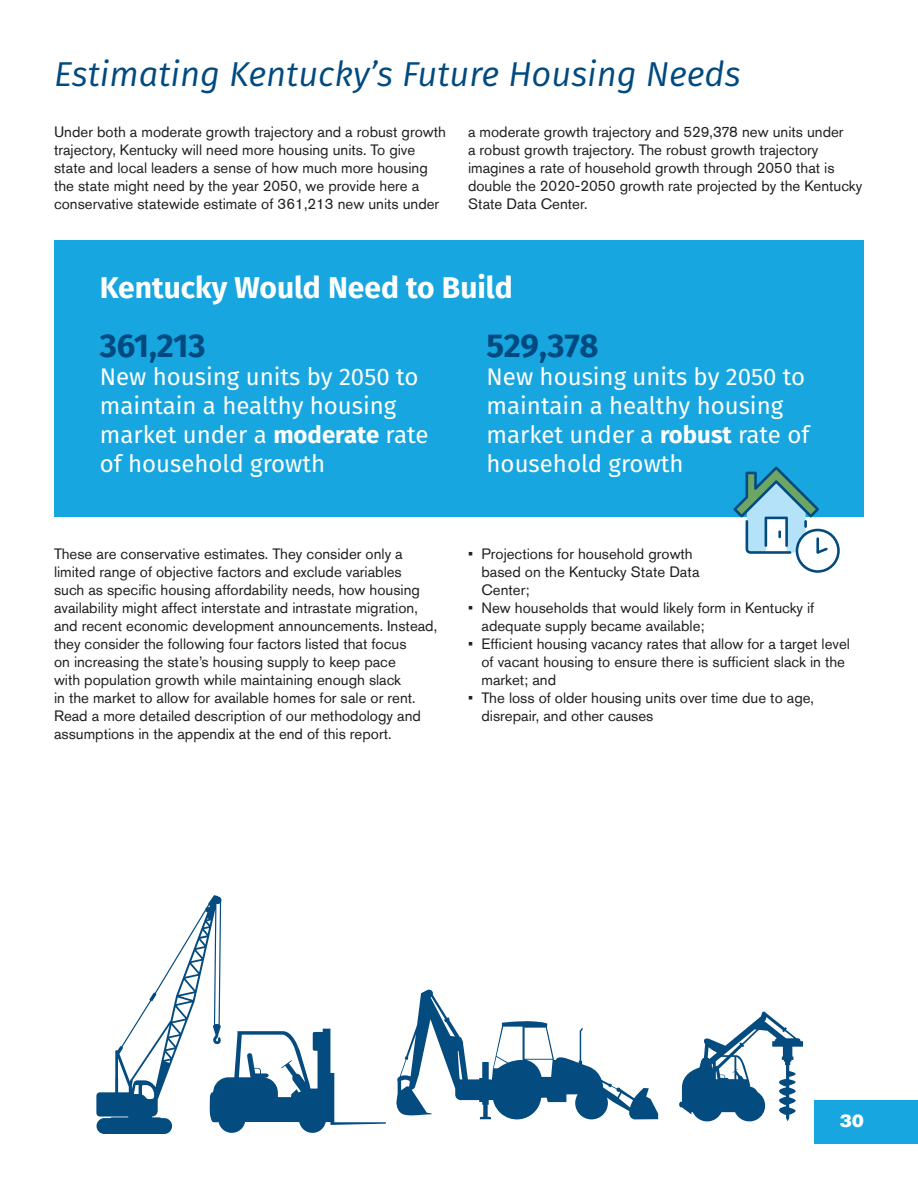
<style>
.page{position:relative;width:918px;height:1188px;background:#fff}
.page>*{position:absolute;margin:0;border:0;box-sizing:border-box;transform-origin:0 0}
.t1{font:italic 34.5px "Fira Sans";color:#004a7f}
.t2{font:700 33px "Fira Sans";letter-spacing:-.01em;color:#004a80}
.t3{font:700 30px "Fira Sans";color:#fff}
.t4{font:24px/28.8px "Fira Sans";color:#fff}
.t5{font:18px "Akzidenz Grotesk Std Super";color:#fff}
.t6{font:15px/18px "Akzidenz Grotesk Std";color:#231f20}
.s1{font-weight:700}
</style>
<div class="page">
<div style="left:54px;top:240px;width:810px;height:277px;background:#17a6df"></div>
<svg style="left:733px;top:466px;width:107px;height:107px"></svg>
<div style="left:814px;top:1100px;width:104px;height:43px;background:#17a6df"></div>
<svg style="left:96px;top:895px;width:290px;height:239px"></svg>
<svg style="left:396px;top:989px;width:262px;height:130px"></svg>
<svg style="left:679px;top:1011px;width:124px;height:110px"></svg>
<p class="t1" style="left:54px;top:49px;width:688px">Estimating Kentucky’s Future Housing Needs</p>
<p class="t6" style="left:54px;top:123px;width:393px">Under both a moderate growth trajectory and a robust growth trajectory, Kentucky will need more housing units. To give state and local leaders a sense of how much more housing the state might need by the year 2050, we provide here a conservative statewide estimate of 361,213 new units under</p>
<p class="t6" style="left:468px;top:123px;width:396px">a moderate growth trajectory and 529,378 new units under<br>a robust growth trajectory. The robust growth trajectory imagines a rate of household growth through 2050 that is double the 2020-2050 growth rate projected by the Kentucky State Data Center.</p>
<p class="t3" style="left:100px;top:262px;width:414px">Kentucky Would Need to Build</p>
<p class="t2" style="left:487px;top:317px;width:113px">529,378</p>
<p class="t4" style="left:487px;top:362px;width:324px">New housing units by 2050 to maintain a healthy housing market under a <span class="s1">robust</span> rate of household growth</p>
<p class="t2" style="left:100px;top:317px;width:107px">361,213</p>
<p class="t4" style="left:100px;top:362px;width:330px">New housing units by 2050 to maintain a healthy housing market under a <span class="s1">moderate</span> rate of household growth</p>
<p class="t6" style="left:54px;top:545px;width:385px">These are conservative estimates. They consider only a limited range of objective factors and exclude variables<br>such as specific housing affordability needs, how housing availability might affect interstate and intrastate migration, and recent economic development announcements. Instead, they consider the following four factors listed that focus<br>on increasing the state’s housing supply to keep pace<br>with population growth while maintaining enough slack<br>in the market to allow for available homes for sale or rent.<br>Read a more detailed description of our methodology and assumptions in the appendix at the end of this report.</p>
<p class="t6" style="left:482px;top:545px;width:220px;text-indent:-14px">• Projections for household growth based on the Kentucky State Data<br>Center;</p>
<p class="t6" style="left:482px;top:599px;width:334px;text-indent:-14px">• New households that would likely form in Kentucky if adequate supply became available;</p>
<p class="t6" style="left:482px;top:635px;width:370px;text-indent:-14px">• Efficient housing vacancy rates that allow for a target level of vacant housing to ensure there is sufficient slack in the market; and</p>
<p class="t6" style="left:482px;top:689px;width:334px;text-indent:-14px">• The loss of older housing units over time due to age, disrepair, and other causes</p>
<p class="t5" style="left:840px;top:1111px;width:25px">30</p>
</div>
